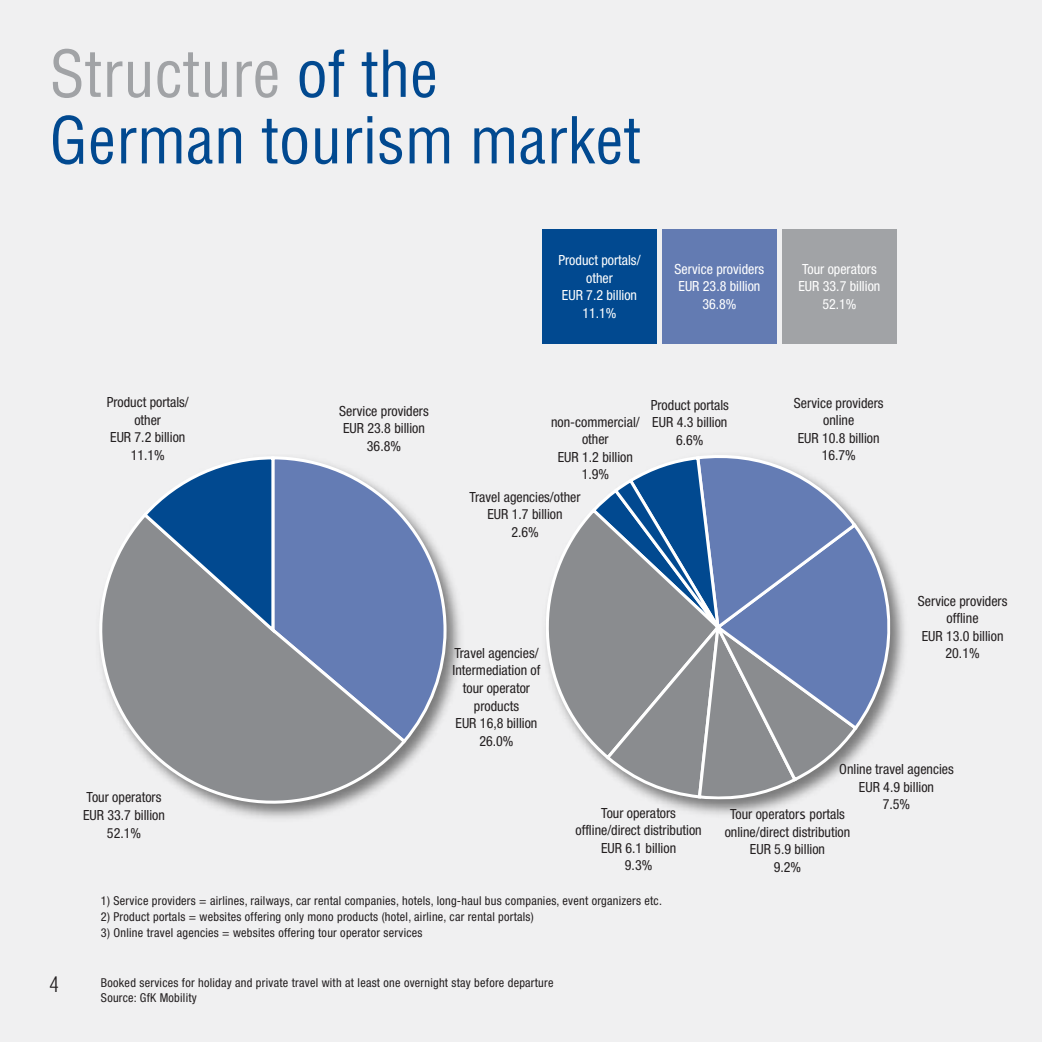
<style>
.page{position:relative;width:1042px;height:1042px;background:#f0f0f1}
.page>*{position:absolute;margin:0;border:0;box-sizing:border-box;transform-origin:0 0}
.t1{font:condensed 63px/66.5px "Helvetica";color:#014990}
.t2{font:300 condensed 21px "Helvetica";color:#231f20}
.t3{font:condensed 14px/17.5px "Helvetica Neue";color:#231f20;text-align:center}
.t4{font:condensed 14px/17.5px "Helvetica Neue";color:#fff;text-align:center}
.t5{font:condensed 12.25px/15.8px "Helvetica Neue";letter-spacing:.02em;color:#231f20}
.s1{color:#a1a3a6}
.s2{font-family:"Lucida Grande";font-stretch:normal}
</style>
<div class="page">
<img style="left:208px;top:568px;width:253px;height:251px">
<svg style="left:276px;top:457px;width:170px;height:288px"></svg>
<svg style="left:99px;top:510px;width:309px;height:293px;background:#8e97aa"></svg>
<svg style="left:141px;top:456px;width:135px;height:181px"></svg>
<img style="left:545px;top:568px;width:360px;height:247px">
<svg style="left:546px;top:455px;width:345px;height:345px"></svg>
<div style="left:542px;top:230px;width:114px;height:114px;background:#014990"></div>
<div style="left:662px;top:230px;width:114px;height:114px;background:#637bb2"></div>
<div style="left:782px;top:230px;width:114px;height:114px;background:#a1a3a6"></div>
<h1 class="t1" style="left:50px;top:42px;width:593px"><span class="s1">Structure</span> of the<br>German tourism market</h1>
<p class="t4" style="left:558px;top:252px;width:84px">Product portals/ other<br>EUR 7.2 billion<br>11.1%</p>
<p class="t4" style="left:674px;top:261px;width:91px">Service providers<br>EUR 23.8 billion<br>36.8%</p>
<p class="t4" style="left:798px;top:261px;width:83px">Tour operators<br>EUR 33.7 billion<br>52.1%</p>
<p class="t3" style="left:107px;top:395px;width:84px">Product portals/ other<br>EUR 7.2 billion<br>11.1%</p>
<p class="t3" style="left:339px;top:403px;width:91px">Service providers<br>EUR 23.8 billion<br>36.8%</p>
<p class="t3" style="left:83px;top:790px;width:83px">Tour operators<br>EUR 33.7 billion<br>52.1%</p>
<p class="t3" style="left:551px;top:414px;width:90px">non-commercial/ other<br>EUR 1.2 billion<br>1.9%</p>
<p class="t3" style="left:469px;top:489px;width:112px">Travel agencies/other<br>EUR 1.7 billion<br>2.6%</p>
<p class="t3" style="left:651px;top:397px;width:80px">Product portals<br>EUR 4.3 billion<br>6.6%</p>
<p class="t3" style="left:453px;top:645px;width:89px">Travel agencies/<br>Intermediation of tour operator products<br>EUR 16,8 billion<br>26.0%</p>
<p class="t3" style="left:794px;top:395px;width:91px">Service providers online<br>EUR 10.8 billion<br>16.7%</p>
<p class="t3" style="left:918px;top:593px;width:91px">Service providers offline<br>EUR 13.0 billion<br>20.1%</p>
<p class="t3" style="left:575px;top:805px;width:128px">Tour operators offline/direct distribution<br>EUR 6.1 billion<br>9.3%</p>
<p class="t3" style="left:839px;top:762px;width:116px">Online travel agencies<br>EUR 4.9 billion<br>7.5%</p>
<p class="t3" style="left:725px;top:807px;width:127px">Tour operator<span class="s2">s</span> portals online/direct distribution<br>EUR 5.9 billion<br>9.2%</p>
<h2 class="t2" style="left:50px;top:972px;width:11px">4</h2>
<p class="t5" style="left:101px;top:894px;width:562px">1) Service providers = airlines, railways, car rental companies, hotels, long-haul bus companies, event organizers etc.</p>
<p class="t5" style="left:101px;top:910px;width:434px">2) Product portals = websites offering only mono products (hotel, airline, car rental portals)</p>
<p class="t5" style="left:101px;top:925px;width:323px">3) Online travel agencies = websites offering tour operator services</p>
<p class="t5" style="left:101px;top:975px;width:454px">Booked services for holiday and private travel with at least one overnight stay before departure<br>Source: GfK Mobility</p>
</div>
